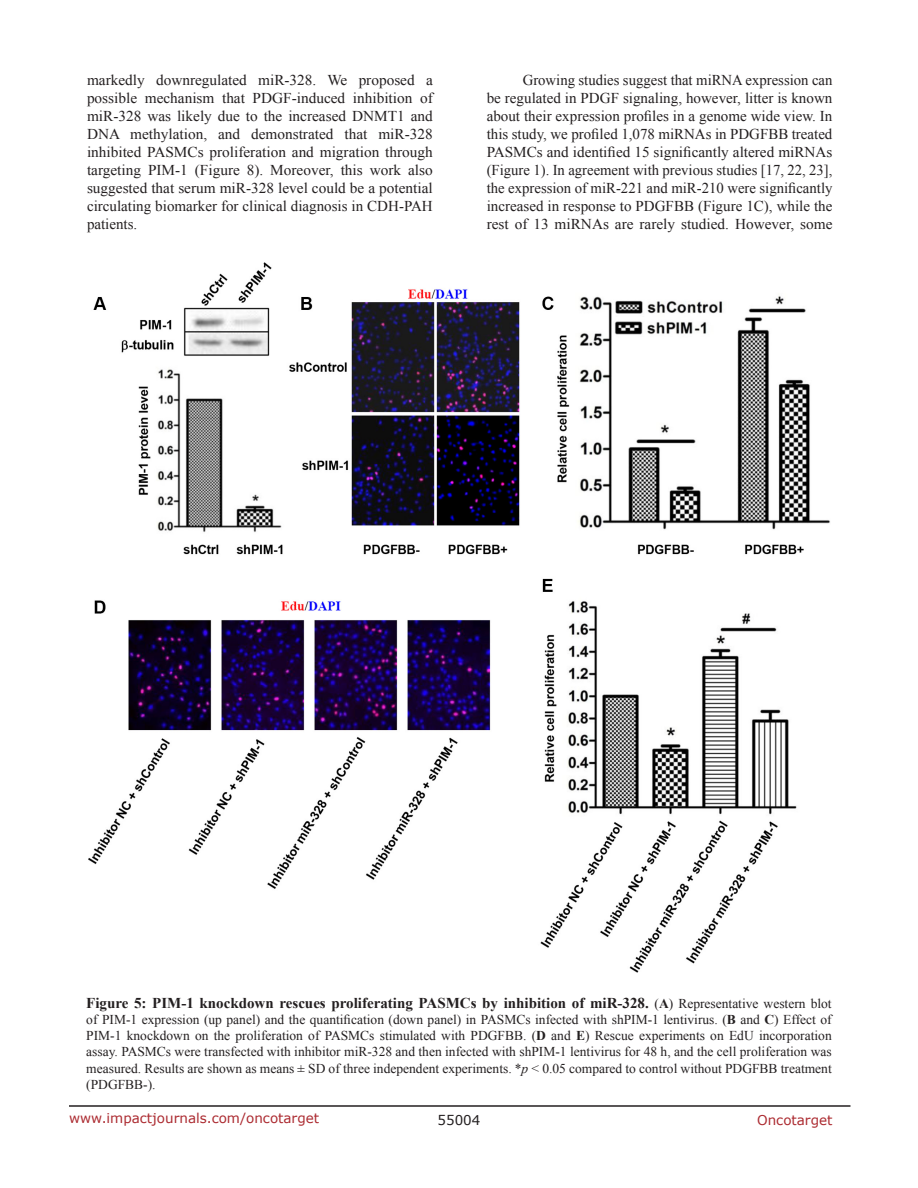
<style>
.page{position:relative;width:918px;height:1188px;background:#fff}
.page>*{position:absolute;margin:0;border:0;box-sizing:border-box;transform-origin:0 0}
.t1{font:15px/18px "Times New Roman";color:#231f20;text-align:justify}
.t2{font:700 15px "Times New Roman";color:#231f20}
.t3{font:13.5px/16.2px "Times New Roman";color:#231f20;text-align:justify}
.t4{font:13.5px "Verdana";color:#ac2b31}
.t5{font:13.5px "Verdana";color:#231f20}
.s1{font-weight:400;font-size:13.5px}
.s2{font-size:13.5px}
.s3{font-weight:700}
.s4{font-style:italic}
</style>
<div class="page">
<hr style="left:69px;top:1105px;width:781px;height:2px;background:#231f20">
<img style="left:89px;top:262px;width:741px;height:710px">
<p class="t1" style="left:87px;top:71px;width:347px">markedly downregulated miR-328. We proposed a possible mechanism that PDGF-induced inhibition of miR-328 was likely due to the increased DNMT1 and DNA methylation, and demonstrated that miR-328 inhibited PASMCs proliferation and migration through targeting PIM-1 (Figure 8). Moreover, this work also suggested that serum miR-328 level could be a potential circulating biomarker for clinical diagnosis in CDH-PAH patients.</p>
<p class="t1" style="left:487px;top:71px;width:347px;text-indent:36px">Growing studies suggest that miRNA expression can be regulated in PDGF signaling, however, litter is known about their expression profiles in a genome wide view. In this study, we profiled 1,078 miRNAs in PDGFBB treated PASMCs and identified 15 significantly altered miRNAs (Figure 1). In agreement with previous studies [17, 22, 23], the expression of miR-221 and miR-210 were significantly increased in response to PDGFBB (Figure 1C), while the rest of 13 miRNAs are rarely studied. However, some</p>
<p class="t2" style="left:86px;top:992px;width:747px">Figure 5: PIM-1 knockdown rescues proliferating PASMCs by inhibition of miR-328. <span class="s1">(</span><span class="s2">A</span><span class="s1">) Representative western blot</span></p>
<p class="t3" style="left:86px;top:1011px;width:747px">of PIM-1 expression (up panel) and the quantification (down panel) in PASMCs infected with shPIM-1 lentivirus. (<span class="s3">B</span> and <span class="s3">C</span>) Effect of PIM-1 knockdown on the proliferation of PASMCs stimulated with PDGFBB. (<span class="s3">D</span> and <span class="s3">E</span>) Rescue experiments on EdU incorporation assay. PASMCs were transfected with inhibitor miR-328 and then infected with shPIM-1 lentivirus for 48 h, and the cell proliferation was measured. Results are shown as means ± SD of three independent experiments. *<span class="s4">p</span> &lt; 0.05 compared to control without PDGFBB treatment (PDGFBB-).</p>
<p class="t4" style="left:69px;top:1109px;width:252px">www.impactjournals.com/oncotarget</p>
<p class="t5" style="left:438px;top:1111px;width:44px">55004</p>
<p class="t4" style="left:757px;top:1111px;width:77px">Oncotarget</p>
</div>
